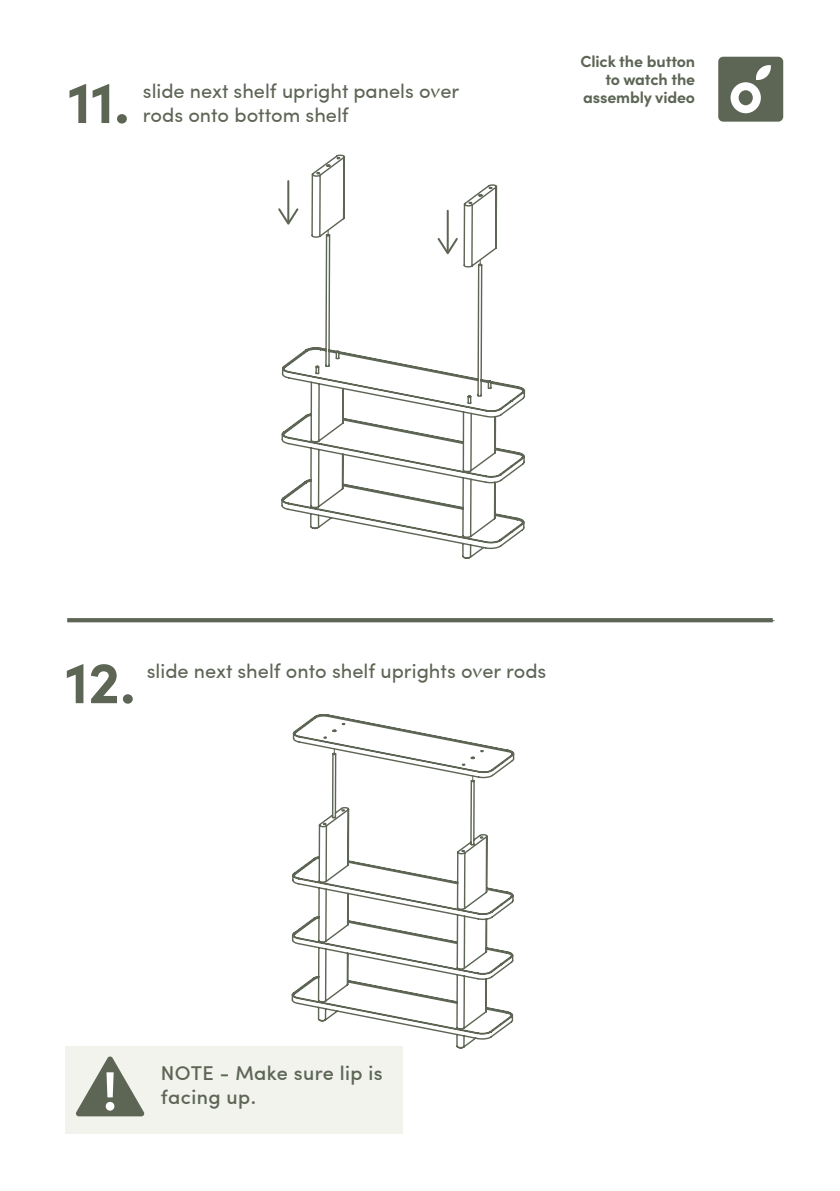
<style>
.page{position:relative;width:840px;height:1191px;background:#fff}
.page>*{position:absolute;margin:0;border:0;box-sizing:border-box;transform-origin:0 0}
.t1{font:700 58.8px "Sofia Pro";color:#5d6555}
.t2{font:700 54.8px "Sofia Pro";color:#fff;scale:.95 1}
.t3{font:20px/24px "Sofia Pro";color:#5d6555}
.t4{font:500 20px/24px "Sofia Pro";letter-spacing:.02em;color:#5d6555}
.t5{font:700 16px/18px "Sofia Pro";letter-spacing:-.01em;color:#5d6555;text-align:right}
</style>
<div class="page">
<hr style="left:69px;top:620px;width:705px;height:1px;background:#5d6555">
<svg style="left:291px;top:714px;width:224px;height:335px"></svg>
<svg style="left:470px;top:756px;width:5px;height:3px"></svg>
<svg style="left:331px;top:729px;width:6px;height:3px"></svg>
<svg style="left:281px;top:154px;width:245px;height:405px"></svg>
<svg style="left:477px;top:194px;width:6px;height:3px"></svg>
<svg style="left:325px;top:164px;width:6px;height:3px"></svg>
<hr style="left:446px;top:211px;width:2px;height:41px;background:#5d6555">
<svg style="left:437px;top:238px;width:20px;height:16px"></svg>
<hr style="left:287px;top:181px;width:2px;height:41px;background:#5d6555">
<svg style="left:278px;top:208px;width:20px;height:17px"></svg>
<div style="left:65px;top:1046px;width:338px;height:88px;background:#f1f3ec"></div>
<svg style="left:76px;top:1056px;width:69px;height:60px"></svg>
<div style="left:717px;top:57px;width:65px;height:65px;background:#5d6555;border-radius:5px"></div>
<svg style="left:730px;top:65px;width:40px;height:48px"></svg>
<svg style="left:67px;top:618px;width:705px;height:4px;fill:#5d6555"></svg>
<h1 class="t1" style="left:68px;top:57px;width:63px">11.</h1>
<p class="t3" style="left:143px;top:78px;width:318px">slide next shelf upright panels over rods onto bottom shelf</p>
<p class="t5" style="left:580px;top:51px;width:116px">Click the button to watch the assembly video</p>
<h1 class="t1" style="left:65px;top:637px;width:72px">12.</h1>
<p class="t3" style="left:147px;top:657px;width:401px">slide next shelf onto shelf uprights over rods</p>
<h2 class="t2" style="left:103px;top:1048px;width:17px">!</h2>
<p class="t4" style="left:161px;top:1060px;width:223px">NOTE - Make sure lip is facing up.</p>
</div>
